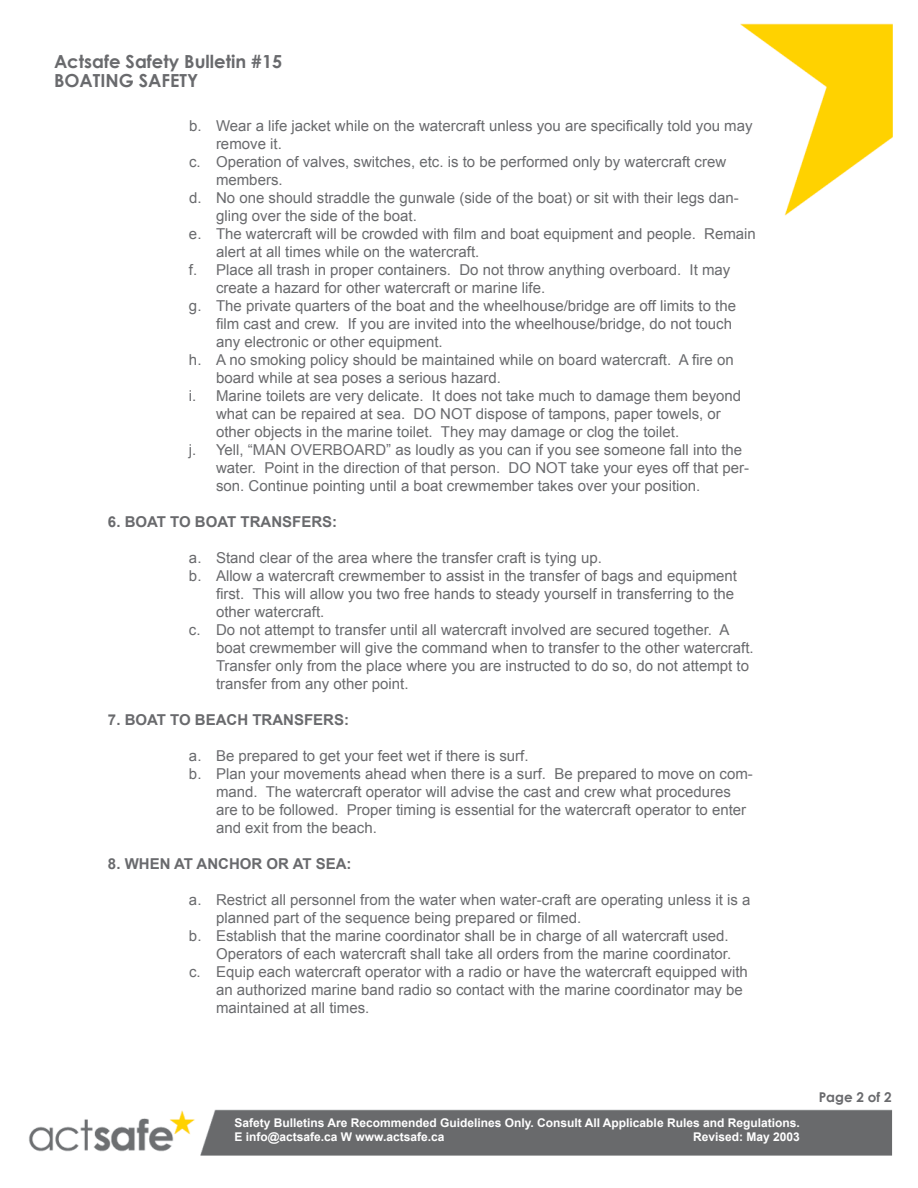
<style>
.page{position:relative;width:918px;height:1188px;background:#fff}
.page>*{position:absolute;margin:0;border:0;box-sizing:border-box;transform-origin:0 0}
.t1{font:700 18px/19.5px "Century Gothic";color:#696a6d}
.t2{font:15px "Arial";color:#696a6d}
.t3{font:700 15px "Arial";color:#696a6d}
.t4{font:700 13.5px "Century Gothic";color:#696a6d}
.t5{font:700 12px/14.4px "Arial";color:#fff}
</style>
<div class="page">
<img style="left:29px;top:23px;width:864px;height:1133px">
<p class="t1" style="left:54px;top:50px;width:230px">Actsafe Safety Bulletin #15<br>BOATING SAFETY</p>
<p class="t2" style="left:189px;top:116px;width:565px">b. Wear a life jacket while on the watercraft unless you are specifically told you may</p>
<p class="t2" style="left:216px;top:134px;width:67px">remove it.</p>
<p class="t2" style="left:189px;top:152px;width:539px">c. Operation of valves, switches, etc. is to be performed only by watercraft crew</p>
<p class="t2" style="left:216px;top:170px;width:68px">members.</p>
<p class="t2" style="left:189px;top:188px;width:551px">d. No one should straddle the gunwale (side of the boat) or sit with their legs dan-</p>
<p class="t2" style="left:216px;top:206px;width:202px">gling over the side of the boat.</p>
<p class="t2" style="left:189px;top:224px;width:568px">e. The watercraft will be crowded with film and boat equipment and people. Remain</p>
<p class="t2" style="left:216px;top:242px;width:265px">alert at all times while on the watercraft.</p>
<p class="t2" style="left:189px;top:260px;width:543px">f. Place all trash in proper containers. Do not throw anything overboard. It may</p>
<p class="t2" style="left:216px;top:278px;width:331px">create a hazard for other watercraft or marine life.</p>
<p class="t2" style="left:189px;top:296px;width:549px">g. The private quarters of the boat and the wheelhouse/bridge are off limits to the</p>
<p class="t2" style="left:216px;top:314px;width:518px">film cast and crew. If you are invited into the wheelhouse/bridge, do not touch</p>
<p class="t2" style="left:216px;top:332px;width:228px">any electronic or other equipment.</p>
<p class="t2" style="left:189px;top:350px;width:546px">h. A no smoking policy should be maintained while on board watercraft. A fire on</p>
<p class="t2" style="left:216px;top:368px;width:287px">board while at sea poses a serious hazard.</p>
<p class="t2" style="left:189px;top:386px;width:554px">i. Marine toilets are very delicate. It does not take much to damage them beyond</p>
<p class="t2" style="left:216px;top:404px;width:506px">what can be repaired at sea. DO NOT dispose of tampons, paper towels, or</p>
<p class="t2" style="left:216px;top:422px;width:465px">other objects in the marine toilet. They may damage or clog the toilet.</p>
<p class="t2" style="left:189px;top:440px;width:555px">j. Yell, “MAN OVERBOARD” as loudly as you can if you see someone fall into the</p>
<p class="t2" style="left:216px;top:458px;width:535px">water. Point in the direction of that person. DO NOT take your eyes off that per-</p>
<p class="t2" style="left:216px;top:476px;width:486px">son. Continue pointing until a boat crewmember takes over your position.</p>
<p class="t3" style="left:108px;top:512px;width:231px">6. BOAT TO BOAT TRANSFERS:</p>
<p class="t2" style="left:189px;top:548px;width:415px">a. Stand clear of the area where the transfer craft is tying up.</p>
<p class="t2" style="left:189px;top:566px;width:550px">b. Allow a watercraft crewmember to assist in the transfer of bags and equipment</p>
<p class="t2" style="left:216px;top:584px;width:520px">first. This will allow you two free hands to steady yourself in transferring to the</p>
<p class="t2" style="left:216px;top:602px;width:110px">other watercraft.</p>
<p class="t2" style="left:189px;top:620px;width:542px">c. Do not attempt to transfer until all watercraft involved are secured together. A</p>
<p class="t2" style="left:216px;top:638px;width:539px">boat crewmember will give the command when to transfer to the other watercraft.</p>
<p class="t2" style="left:216px;top:656px;width:535px">Transfer only from the place where you are instructed to do so, do not attempt to</p>
<p class="t2" style="left:216px;top:674px;width:194px">transfer from any other point.</p>
<p class="t3" style="left:108px;top:710px;width:243px">7. BOAT TO BEACH TRANSFERS:</p>
<p class="t2" style="left:189px;top:746px;width:341px">a. Be prepared to get your feet wet if there is surf.</p>
<p class="t2" style="left:189px;top:764px;width:565px">b. Plan your movements ahead when there is a surf. Be prepared to move on com-</p>
<p class="t2" style="left:216px;top:782px;width:516px">mand. The watercraft operator will advise the cast and crew what procedures</p>
<p class="t2" style="left:216px;top:800px;width:532px">are to be followed. Proper timing is essential for the watercraft operator to enter</p>
<p class="t2" style="left:216px;top:818px;width:162px">and exit from the beach.</p>
<p class="t3" style="left:108px;top:854px;width:245px">8. WHEN AT ANCHOR OR AT SEA:</p>
<p class="t2" style="left:189px;top:890px;width:563px">a. Restrict all personnel from the water when water-craft are operating unless it is a</p>
<p class="t2" style="left:216px;top:908px;width:367px">planned part of the sequence being prepared or filmed.</p>
<p class="t2" style="left:189px;top:926px;width:541px">b. Establish that the marine coordinator shall be in charge of all watercraft used.</p>
<p class="t2" style="left:216px;top:944px;width:517px">Operators of each watercraft shall take all orders from the marine coordinator.</p>
<p class="t2" style="left:189px;top:962px;width:560px">c. Equip each watercraft operator with a radio or have the watercraft equipped with</p>
<p class="t2" style="left:216px;top:980px;width:528px">an authorized marine band radio so contact with the marine coordinator may be</p>
<p class="t2" style="left:216px;top:998px;width:155px">maintained at all times.</p>
<p class="t5" style="left:234px;top:1116px;width:567px">Safety Bulletins Are Recommended Guidelines Only. Consult All Applicable Rules and Regulations.<br>E info@actsafe.ca W www.actsafe.ca</p>
<p class="t5" style="left:693px;top:1130px;width:108px">Revised: May 2003</p>
<p class="t4" style="left:819px;top:1087px;width:74px">Page 2 of 2</p>
</div>
